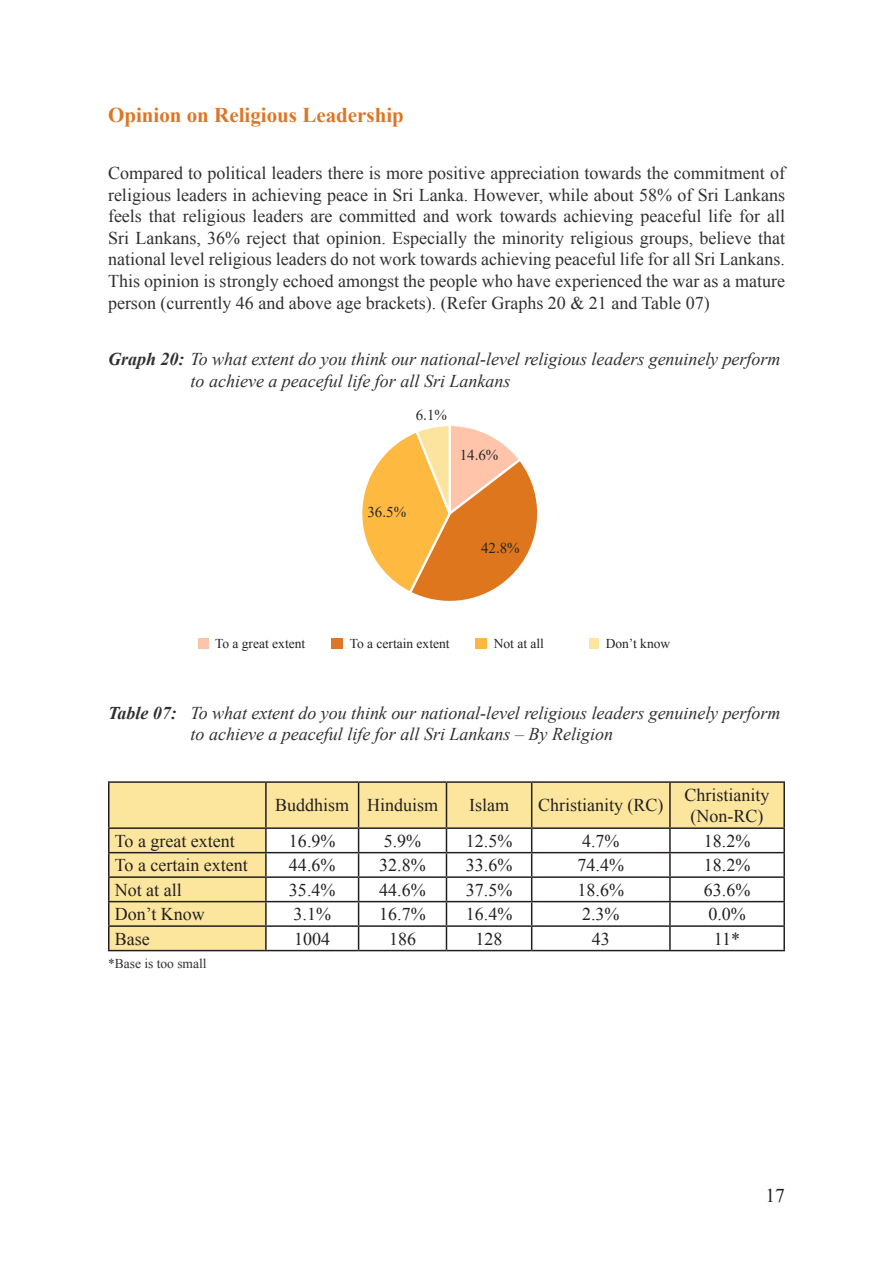
<style>
.page{position:relative;width:893px;height:1263px;background:#fff}
.page>*{position:absolute;margin:0;border:0;box-sizing:border-box;transform-origin:0 0}
.sub_topic{font:700 21px "Times New Roman";color:#dd7626}
.t1{font:19.5px "Times New Roman";color:#231f20}
.body_new{font:18px/21.6px "Times New Roman";color:#312f30;text-align:justify}
.Graph{font:italic 18px/21.6px "Times New Roman";letter-spacing:-.005em;color:#312f30}
.t2{font:18px/21.6px "Times New Roman";color:#231f20;text-align:center}
.t3{font:15px "Times New Roman";color:#262626}
.legend{font:13.5px "Times New Roman";color:#231f20}
.body_new-2{font:13.5px "Times New Roman";color:#312f30}
.s1{font-weight:700}
</style>
<div class="page">
<svg style="left:362px;top:426px;width:176px;height:175px"></svg>
<hr style="left:108px;top:781px;width:158px;height:2px;background:#231f20">
<hr style="left:108px;top:783px;width:2px;height:44px;background:#231f20">
<hr style="left:266px;top:781px;width:93px;height:2px;background:#231f20">
<hr style="left:359px;top:781px;width:87px;height:2px;background:#231f20">
<hr style="left:446px;top:781px;width:86px;height:2px;background:#231f20">
<hr style="left:532px;top:781px;width:138px;height:2px;background:#231f20">
<hr style="left:670px;top:781px;width:115px;height:2px;background:#231f20">
<hr style="left:783px;top:783px;width:2px;height:44px;background:#231f20">
<hr style="left:108px;top:827px;width:158px;height:2px;background:#231f20">
<hr style="left:108px;top:829px;width:2px;height:23px;background:#231f20">
<hr style="left:670px;top:827px;width:115px;height:2px;background:#231f20">
<hr style="left:783px;top:829px;width:2px;height:23px;background:#231f20">
<hr style="left:108px;top:852px;width:158px;height:1px;background:#231f20">
<hr style="left:108px;top:853px;width:2px;height:23px;background:#231f20">
<hr style="left:670px;top:852px;width:115px;height:1px;background:#231f20">
<hr style="left:783px;top:853px;width:2px;height:23px;background:#231f20">
<hr style="left:108px;top:876px;width:158px;height:2px;background:#231f20">
<hr style="left:108px;top:878px;width:2px;height:23px;background:#231f20">
<hr style="left:670px;top:876px;width:115px;height:2px;background:#231f20">
<hr style="left:783px;top:878px;width:2px;height:23px;background:#231f20">
<hr style="left:108px;top:901px;width:158px;height:1px;background:#231f20">
<hr style="left:108px;top:902px;width:2px;height:23px;background:#231f20">
<hr style="left:670px;top:901px;width:115px;height:1px;background:#231f20">
<hr style="left:783px;top:902px;width:2px;height:23px;background:#231f20">
<hr style="left:108px;top:925px;width:158px;height:2px;background:#231f20">
<hr style="left:108px;top:927px;width:2px;height:23px;background:#231f20">
<svg style="left:109px;top:782px;width:675px;height:168px"></svg>
<hr style="left:670px;top:925px;width:115px;height:2px;background:#231f20">
<hr style="left:669px;top:927px;width:2px;height:23px;background:#231f20">
<hr style="left:783px;top:927px;width:2px;height:23px;background:#231f20">
<hr style="left:108px;top:950px;width:158px;height:1px;background:#231f20">
<hr style="left:266px;top:950px;width:93px;height:1px;background:#231f20">
<hr style="left:359px;top:950px;width:87px;height:1px;background:#231f20">
<hr style="left:446px;top:950px;width:86px;height:1px;background:#231f20">
<hr style="left:532px;top:950px;width:138px;height:1px;background:#231f20">
<hr style="left:670px;top:950px;width:115px;height:1px;background:#231f20">
<div style="left:198px;top:638px;width:10px;height:11px;background:#fbc4ab"></div>
<div style="left:331px;top:638px;width:11px;height:11px;background:#dd7626"></div>
<div style="left:475px;top:638px;width:11px;height:11px;background:#fcb740"></div>
<div style="left:590px;top:638px;width:9px;height:11px;background:#fce69d"></div>
<p class="sub_topic" style="left:108px;top:101px;width:297px">Opinion on Religious Leadership</p>
<p class="body_new" style="left:108px;top:162px;width:678px">Compared to political leaders there is more positive appreciation towards the commitment of religious leaders in achieving peace in Sri Lanka. However, while about 58% of Sri Lankans feels that religious leaders are committed and work towards achieving peaceful life for all Sri Lankans, 36% reject that opinion. Especially the minority religious groups, believe that national level religious leaders do not work towards achieving peaceful life for all Sri Lankans.<br>This opinion is strongly echoed amongst the people who have experienced the war as a mature person (currently 46 and above age brackets). (Refer Graphs 20 &amp; 21 and Table 07)</p>
<p class="Graph" style="left:190px;top:348px;width:591px;text-indent:-82px"><span class="s1">Graph 20:</span> To what extent do you think our national-level religious leaders genuinely perform to achieve a peaceful life for all Sri Lankans</p>
<p class="t3" style="left:416px;top:404px;width:33px">6.1%</p>
<p class="t3" style="left:460px;top:445px;width:40px">14.6%</p>
<p class="t3" style="left:367px;top:502px;width:40px">36.5%</p>
<p class="t3" style="left:481px;top:538px;width:40px">42.8%</p>
<p class="legend" style="left:215px;top:634px;width:92px">To a great extent</p>
<p class="legend" style="left:350px;top:634px;width:101px">To a certain extent</p>
<p class="legend" style="left:494px;top:634px;width:52px">Not at all</p>
<p class="legend" style="left:606px;top:634px;width:66px">Don’t know</p>
<p class="Graph" style="left:190px;top:701px;width:591px;text-indent:-82px"><span class="s1">Table 07:</span> To what extent do you think our national-level religious leaders genuinely perform to achieve a peaceful life for all Sri Lankans – By Religion</p>
<p class="t2" style="left:275px;top:794px;width:76px">Buddhism</p>
<p class="t2" style="left:367px;top:794px;width:73px">Hinduism</p>
<p class="t2" style="left:469px;top:794px;width:41px">Islam</p>
<p class="t2" style="left:538px;top:794px;width:127px">Christianity (RC)</p>
<p class="t2" style="left:685px;top:783px;width:87px">Christianity (Non-RC)</p>
<p class="t2" style="left:115px;top:829px;width:122px">To a great extent</p>
<p class="t2" style="left:289px;top:829px;width:48px">16.9%</p>
<p class="t2" style="left:384px;top:829px;width:39px">5.9%</p>
<p class="t2" style="left:466px;top:829px;width:48px">12.5%</p>
<p class="t2" style="left:582px;top:829px;width:39px">4.7%</p>
<p class="t2" style="left:704px;top:829px;width:48px">18.2%</p>
<p class="t2" style="left:115px;top:854px;width:135px">To a certain extent</p>
<p class="t2" style="left:289px;top:854px;width:48px">44.6%</p>
<p class="t2" style="left:379px;top:854px;width:48px">32.8%</p>
<p class="t2" style="left:466px;top:854px;width:48px">33.6%</p>
<p class="t2" style="left:578px;top:854px;width:48px">74.4%</p>
<p class="t2" style="left:704px;top:854px;width:48px">18.2%</p>
<p class="t2" style="left:115px;top:878px;width:68px">Not at all</p>
<p class="t2" style="left:289px;top:878px;width:48px">35.4%</p>
<p class="t2" style="left:379px;top:878px;width:48px">44.6%</p>
<p class="t2" style="left:466px;top:878px;width:48px">37.5%</p>
<p class="t2" style="left:578px;top:878px;width:48px">18.6%</p>
<p class="t2" style="left:704px;top:878px;width:48px">63.6%</p>
<p class="t2" style="left:115px;top:903px;width:92px">Don’t Know</p>
<p class="t2" style="left:293px;top:903px;width:39px">3.1%</p>
<p class="t2" style="left:379px;top:903px;width:48px">16.7%</p>
<p class="t2" style="left:466px;top:903px;width:48px">16.4%</p>
<p class="t2" style="left:582px;top:903px;width:39px">2.3%</p>
<p class="t2" style="left:708px;top:903px;width:39px">0.0%</p>
<p class="t2" style="left:115px;top:927px;width:36px">Base</p>
<p class="t2" style="left:294px;top:927px;width:37px">1004</p>
<p class="t2" style="left:389px;top:927px;width:28px">186</p>
<p class="t2" style="left:476px;top:927px;width:28px">128</p>
<p class="t2" style="left:592px;top:927px;width:19px">43</p>
<p class="t2" style="left:714px;top:927px;width:28px">11*</p>
<p class="body_new-2" style="left:108px;top:955px;width:100px">*Base is too small</p>
<p class="t1" style="left:765px;top:1183px;width:21px">17</p>
</div>
